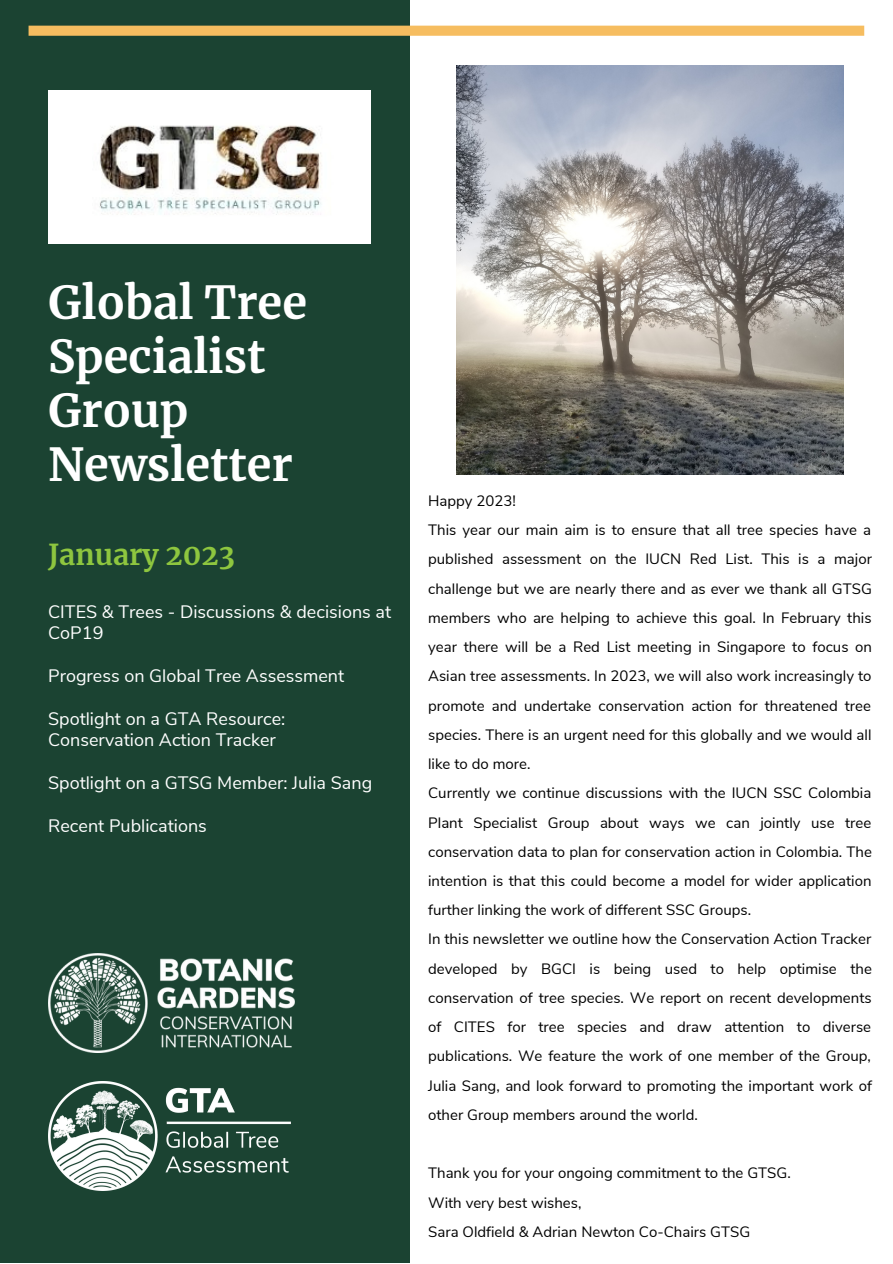
<style>
.page{position:relative;width:893px;height:1264px;background:#fff}
.page>*{position:absolute;margin:0;border:0;box-sizing:border-box;transform-origin:0 0}
.t1{font:700 45px/54px "Merriweather";color:#fff}
.t2{font:700 28.5px "Merriweather";color:#8ec63f}
.t3{font:18px/21.3px "Nunito Sans";color:#fff}
.t4{font:15px/29.2px "Nunito Sans";color:#000}
</style>
<div class="page">
<img style="left:457px;top:65px;width:386px;height:409px">
<div style="left:0;top:0;width:409px;height:1262px;background:#1b4332"></div>
<div style="left:29px;top:26px;width:835px;height:10px;background:#f6bd60"></div>
<img style="left:48px;top:91px;width:322px;height:152px">
<img style="left:48px;top:953px;width:246px;height:99px">
<img style="left:48px;top:1081px;width:243px;height:109px">
<h1 class="t1" style="left:48px;top:276px;width:260px">Global Tree<br>Specialist<br>Group<br>Newsletter</h1>
<h2 class="t2" style="left:48px;top:537px;width:188px">January 2023</h2>
<p class="t3" style="left:48px;top:601px;width:344px">CITES &amp; Trees - Discussions &amp; decisions at<br>CoP19</p>
<p class="t3" style="left:48px;top:665px;width:297px">Progress on Global Tree Assessment</p>
<p class="t3" style="left:48px;top:708px;width:239px">Spotlight on a GTA Resource:<br>Conservation Action Tracker</p>
<p class="t3" style="left:48px;top:772px;width:325px">Spotlight on a GTSG Member: Julia Sang</p>
<p class="t3" style="left:48px;top:815px;width:160px">Recent Publications</p>
<p class="t4" style="left:428px;top:486px;width:445px">Happy 2023!<br>This year our main aim is to ensure that all tree species have a published assessment on the IUCN Red List. This is a major challenge but we are nearly there and as ever we thank all GTSG members who are helping to achieve this goal. In February this year there will be a Red List meeting in Singapore to focus on Asian tree assessments. In 2023, we will also work increasingly to promote and undertake conservation action for threatened tree species. There is an urgent need for this globally and we would all like to do more.<br>Currently we continue discussions with the IUCN SSC Colombia Plant Specialist Group about ways we can jointly use tree conservation data to plan for conservation action in Colombia. The intention is that this could become a model for wider application further linking the work of different SSC Groups.<br>In this newsletter we outline how the Conservation Action Tracker developed by BGCI is being used to help optimise the conservation of tree species. We report on recent developments of CITES for tree species and draw attention to diverse publications. We feature the work of one member of the Group, Julia Sang, and look forward to promoting the important work of other Group members around the world.</p>
<p class="t4" style="left:428px;top:1158px;width:364px">Thank you for your ongoing commitment to the GTSG.<br>With very best wishes,<br>Sara Oldfield &amp; Adrian Newton Co-Chairs GTSG</p>
</div>
